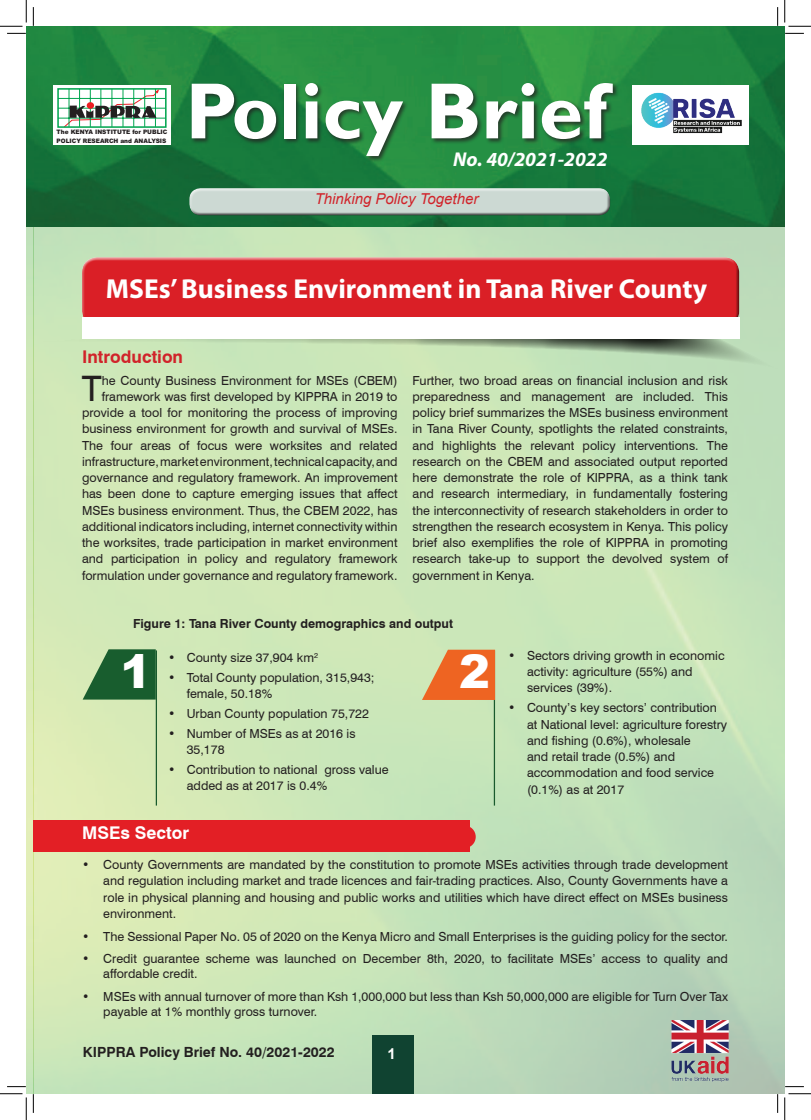
<style>
.page{position:relative;width:811px;height:1120px;background:#fff}
.page>*{position:absolute;margin:0;border:0;box-sizing:border-box;transform-origin:0 0}
.t1{font:700 80px "Gill Sans";color:#fff}
.t2{font:900 46.25px "Arial";color:#fff}
.t3{font:35.12px "Swiss 721 BT";color:#231f20}
.t4{font:700 27.5px "Myriad Pro";color:#fff}
.t5{font:italic 700 20px "Myriad Pro";color:#fff}
.t6{font:700 17.5px "Swiss 721 BT";color:#d1232a}
.t7{font:700 17.5px "Swiss 721 BT";color:#fff}
.t8{font:italic 15px "Arial";color:#d1232a}
.t9{font:700 15px "Arial";color:#fff}
.t10{font:700 14px "Swiss 721 BT";color:#231f20}
.t11{font:12.5px/16.2px "Swiss 721 BT";color:#231f20}
.t12{font:700 12.5px "Swiss 721 BT";color:#231f20}
.t13{font:900 6.12px/8.6px "Arial";color:#231f20;scale:.96 1}
</style>
<div class="page">
<img style="left:26px;top:226px;width:759px;height:867px">
<div style="left:372px;top:1034px;width:42px;height:59px;background:#104331"></div>
<img style="left:670px;top:1019px;width:59px;height:66px">
<svg style="left:26px;top:303px;width:759px;height:71px;background:#bed9b1"></svg>
<div style="left:80px;top:256px;width:659px;height:64px;background:#fff;opacity:.75"></div>
<div style="left:81px;top:261px;width:658px;height:67px;background:#da1f26"></div>
<div style="left:82px;top:317px;width:657px;height:21px;background:#fff"></div>
<hr style="left:156px;top:650px;width:1px;height:155px;background:#195a2d">
<hr style="left:494px;top:650px;width:1px;height:155px;background:#195a2d">
<svg style="left:83px;top:649px;width:73px;height:50px;background:#3a7647"></svg>
<svg style="left:422px;top:649px;width:73px;height:50px;background:#e77d3e"></svg>
<div style="left:33px;top:820px;width:436px;height:31px;background:#e31f25"></div>
<div style="left:454px;top:825px;width:22px;height:22px;background:#e31f25;border-radius:50%"></div>
<img style="left:26px;top:26px;width:759px;height:200px">
<div style="left:188px;top:188px;width:422px;height:24px;background:#dbe4e0"></div>
<div style="left:188px;top:191px;width:422px;height:26px;background:#231f20;opacity:.75"></div>
<div style="left:54px;top:85px;width:117px;height:60px;background:#fff"></div>
<div style="left:57px;top:88px;width:110px;height:40px;border:2px solid #00a54f"></div>
<hr style="left:58px;top:98px;width:107px;height:1px;background:#00a54f">
<hr style="left:58px;top:108px;width:107px;height:1px;background:#00a54f">
<hr style="left:58px;top:118px;width:107px;height:1px;background:#00a54f">
<svg style="left:63px;top:89px;width:96px;height:39px"></svg>
<div style="left:632px;top:85px;width:117px;height:60px;background:#fff"></div>
<img style="left:641px;top:92px;width:101px;height:42px">
<div style="left:190px;top:82px;width:429px;height:80px;background:#231f20;opacity:.75"></div>
<svg style="left:7px;top:33px;width:19px;height:1px"></svg>
<svg style="left:785px;top:33px;width:19px;height:1px"></svg>
<svg style="left:33px;top:7px;width:1px;height:19px"></svg>
<svg style="left:33px;top:1093px;width:1px;height:19px"></svg>
<svg style="left:777px;top:7px;width:1px;height:19px"></svg>
<svg style="left:777px;top:1093px;width:1px;height:19px"></svg>
<svg style="left:0;top:0;width:27px;height:27px"></svg>
<svg style="left:0;top:1093px;width:27px;height:26px"></svg>
<svg style="left:784px;top:0;width:27px;height:27px"></svg>
<svg style="left:784px;top:1093px;width:27px;height:26px"></svg>
<p class="t13" style="left:57px;top:127px;width:117px">The KENYA INSTITUTE for PUBLIC<br>POLICY RESEARCH and ANALYSIS</p>
<h1 class="t1" style="left:185px;top:63px;width:424px">Policy Brief</h1>
<h3 class="t5" style="left:453px;top:146px;width:156px">No. 40/2021-2022</h3>
<p class="t8" style="left:315px;top:189px;width:165px">Thinking Policy Together</p>
<h3 class="t4" style="left:106px;top:270px;width:603px">MSEs’ Business Environment in Tana River County</h3>
<h3 class="t6" style="left:82px;top:346px;width:103px">Introduction</h3>
<p class="t11" style="left:82px;top:371px;width:317px;text-align:right">he County Business Environment for MSEs (CBEM) framework was first developed by KIPPRA in 2019 to provide a tool for monitoring the process of improving business environment for growth and survival of MSEs.<br>The four areas of focus were worksites and related infrastructure, market environment, technical capacity, and governance and regulatory framework. An improvement has been done to capture emerging issues that affect MSEs business environment. Thus, the CBEM 2022, has additional indicators including, internet connectivity within the worksites, trade participation in market environment and participation in policy and regulatory framework formulation under governance and regulatory framework.</p>
<p class="t11" style="left:412px;top:371px;width:317px;text-align:justify">Further, two broad areas on financial inclusion and risk preparedness and management are included. This policy brief summarizes the MSEs business environment in Tana River County, spotlights the related constraints, and highlights the relevant policy interventions. The research on the CBEM and associated output reported here demonstrate the role of KIPPRA, as a think tank and research intermediary, in fundamentally fostering the interconnectivity of research stakeholders in order to strengthen the research ecosystem in Kenya. This policy brief also exemplifies the role of KIPPRA in promoting research take-up to support the devolved system of government in Kenya.</p>
<h3 class="t3" style="left:82px;top:364px;width:22px">T</h3>
<p class="t12" style="left:133px;top:615px;width:321px">Figure 1: Tana River County demographics and output</p>
<p class="t11" style="left:168px;top:648px;width:152px">• County size 37,904 km<sup>2</sup></p>
<p class="t11" style="left:187px;top:668px;width:189px;text-indent:-19px">• Total County population, 315,943; female, 50.18%</p>
<p class="t11" style="left:168px;top:704px;width:202px">• Urban County population 75,722</p>
<p class="t11" style="left:187px;top:724px;width:170px;text-indent:-19px">• Number of MSEs as at 2016 is<br>35,178</p>
<p class="t11" style="left:187px;top:760px;width:203px;text-indent:-19px">• Contribution to national gross value added as at 2017 is 0.4%</p>
<h2 class="t2" style="left:120px;top:637px;width:32px">1</h2>
<h2 class="t2" style="left:459px;top:638px;width:32px">2</h2>
<p class="t11" style="left:527px;top:646px;width:199px;text-indent:-19px">• Sectors driving growth in economic activity: agriculture (55%) and services (39%).</p>
<p class="t11" style="left:527px;top:699px;width:202px;text-indent:-19px">• County’s key sectors’ contribution at National level: agriculture forestry and fishing (0.6%), wholesale<br>and retail trade (0.5%) and accommodation and food service (0.1%) as at 2017</p>
<h3 class="t7" style="left:82px;top:821px;width:109px">MSEs Sector</h3>
<p class="t11" style="left:103px;top:855px;width:626px;text-align:justify;text-indent:-21px">• County Governments are mandated by the constitution to promote MSEs activities through trade development and regulation including market and trade licences and fair-trading practices. Also, County Governments have a role in physical planning and housing and public works and utilities which have direct effect on MSEs business environment.</p>
<p class="t11" style="left:82px;top:928px;width:647px">• The Sessional Paper No. 05 of 2020 on the Kenya Micro and Small Enterprises is the guiding policy for the sector.</p>
<p class="t11" style="left:103px;top:950px;width:626px;line-height:15px;text-indent:-21px">• Credit guarantee scheme was launched on December 8th, 2020, to facilitate MSEs’ access to quality and affordable credit.</p>
<p class="t11" style="left:103px;top:987px;width:626px;line-height:15px;text-indent:-21px">• MSEs with annual turnover of more than Ksh 1,000,000 but less than Ksh 50,000,000 are eligible for Turn Over Tax payable at 1% monthly gross turnover.</p>
<p class="t10" style="left:83px;top:1042px;width:253px">KIPPRA Policy Brief No. 40/2021-2022</p>
<p class="t9" style="left:387px;top:1043px;width:10px">1</p>
</div>
